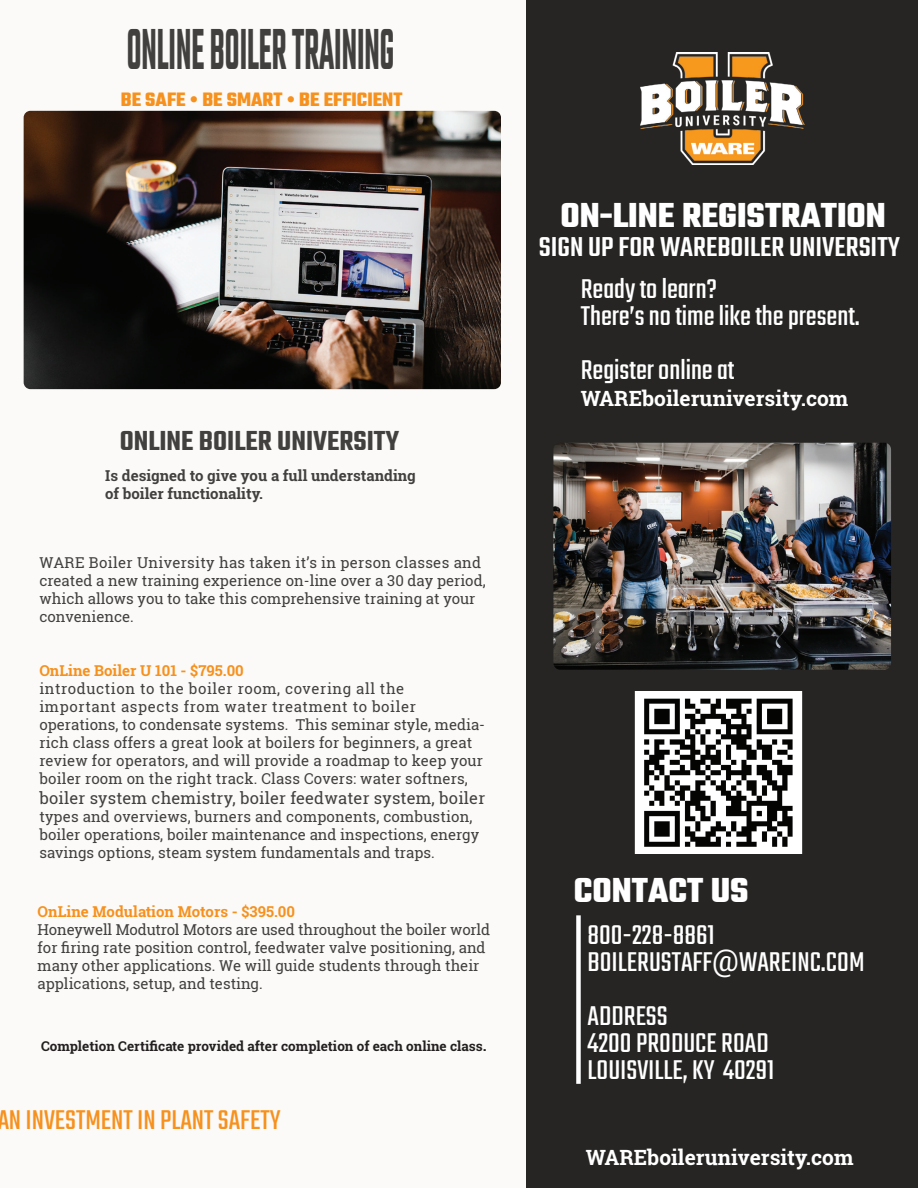
<style>
.page{position:relative;width:918px;height:1188px;background:#fff}
.page>*{position:absolute;margin:0;border:0;box-sizing:border-box;transform-origin:0 0}
.t1{font:600 63px "Teko";color:#41403e;scale:.5 1}
.t2{font:700 37.5px "Teko";color:#fff}
.t3{font:30px "Teko";color:#fff}
.t4{font:500 30px "Teko";color:#fff}
.t5{font:30px "Teko";color:#f6911e}
.t6{font:600 30px "Teko";color:#41403e}
.t7{font:700 21px "Roboto Slab";color:#fff}
.t8{font:700 21px "Teko";color:#f6911e}
.t9{font:16.5px "Roboto Slab";letter-spacing:.01em;color:#41403e}
.t10{font:15px/18px "Roboto Slab";color:#41403e}
.t11{font:700 15px/18px "Roboto Slab";color:#41403e}
.t12{font:700 15px "Roboto Slab";color:#f6911e}
.t13{font:700 13.5px "Roboto Slab";color:#231f20}
.s1{font-size:15px}
.s2{font-family:"Roboto Slab"}
</style>
<div class="page">
<div style="left:0;top:0;width:531px;height:1188px;background:#fbfaf8"></div>
<div style="left:526px;top:0;width:392px;height:1188px;background:#262523"></div>
<img style="left:641px;top:53px;width:164px;height:112px">
<img style="left:24px;top:111px;width:477px;height:278px">
<img style="left:553px;top:443px;width:338px;height:227px">
<div style="left:576px;top:915px;width:5px;height:169px;background:#fff"></div>
<img style="left:635px;top:691px;width:168px;height:162px">
<p class="t1" style="left:127px;top:11px;width:536px">ONLINE BOILER TRAINING</p>
<p class="t8" style="left:121px;top:86px;width:283px">BE SAFE • BE SMART • BE EFFICIENT</p>
<p class="t6" style="left:120px;top:423px;width:281px">ONLINE BOILER UNIVERSITY</p>
<p class="t11" style="left:105px;top:466px;width:312px">Is designed to give you a full understanding of boiler functionality.</p>
<p class="t10" style="left:39px;top:553px;width:448px">WARE Boiler University has taken it’s in person classes and created a new training experience on-line over a 30 day period, which allows you to take this comprehensive training at your convenience.</p>
<p class="t12" style="left:39px;top:661px;width:206px">OnLine Boiler U 101 - $795.00</p>
<p class="t10" style="left:39px;top:680px;width:447px">introduction to the boiler room, covering all the<br>important aspects from water treatment to boiler operations, to condensate systems. This seminar style, media&shy;rich class offers a great look at boilers for beginners, a great review for operators, and will provide a roadmap to keep your boiler room on the right track. Class Covers: water softners,</p>
<p class="t9" style="left:39px;top:787px;width:447px">boiler system chemistry, boiler feedwater system, boiler</p>
<p class="t10" style="left:39px;top:808px;width:441px">types and overviews, burners and components, combustion, boiler operations, boiler maintenance and inspections, energy savings options, steam system fundamentals and traps.</p>
<p class="t12" style="left:38px;top:901px;width:259px">OnLine Modulation Motors - $395.00</p>
<p class="t10" style="left:38px;top:920px;width:454px">Honeywell Modutrol Motors are used throughout the boiler world for firing rate position control, feedwater valve positioning, and many other applications. We will guide students through their applications, setup, and testing.</p>
<p class="t13" style="left:41px;top:1037px;width:447px">Completion Certificate provided after completion of each online class<span class="s1">.</span></p>
<h3 class="t5" style="left:-3px;top:1103px;width:285px">AN INVESTMENT IN PLANT SAFETY</h3>
<p class="t2" style="left:561px;top:191px;width:327px">ON-LINE REGISTRATION</p>
<p class="t4" style="left:539px;top:230px;width:363px">SIGN UP FOR WAREBOILER UNIVERSITY</p>
<p class="t3" style="left:581px;top:272px;width:138px">Ready to learn?</p>
<p class="t3" style="left:581px;top:299px;width:281px">There’s no time like the present.</p>
<p class="t3" style="left:581px;top:353px;width:155px">Register online at</p>
<p class="t7" style="left:581px;top:384px;width:269px">WAREboileruniversity.com</p>
<p class="t2" style="left:574px;top:867px;width:176px">CONTACT US</p>
<p class="t3" style="left:588px;top:918px;width:129px">800-228-8861</p>
<p class="t3" style="left:588px;top:945px;width:278px">BOILERUSTAFF<span class="s2">@</span>WAREINC.COM</p>
<p class="t3" style="left:588px;top:999px;width:82px">ADDRESS</p>
<p class="t3" style="left:588px;top:1026px;width:183px">4200 PRODUCE ROAD</p>
<p class="t3" style="left:588px;top:1053px;width:188px">LOUISVILLE, KY 40291</p>
<p class="t7" style="left:586px;top:1143px;width:269px">WAREboileruniversity.com</p>
</div>
